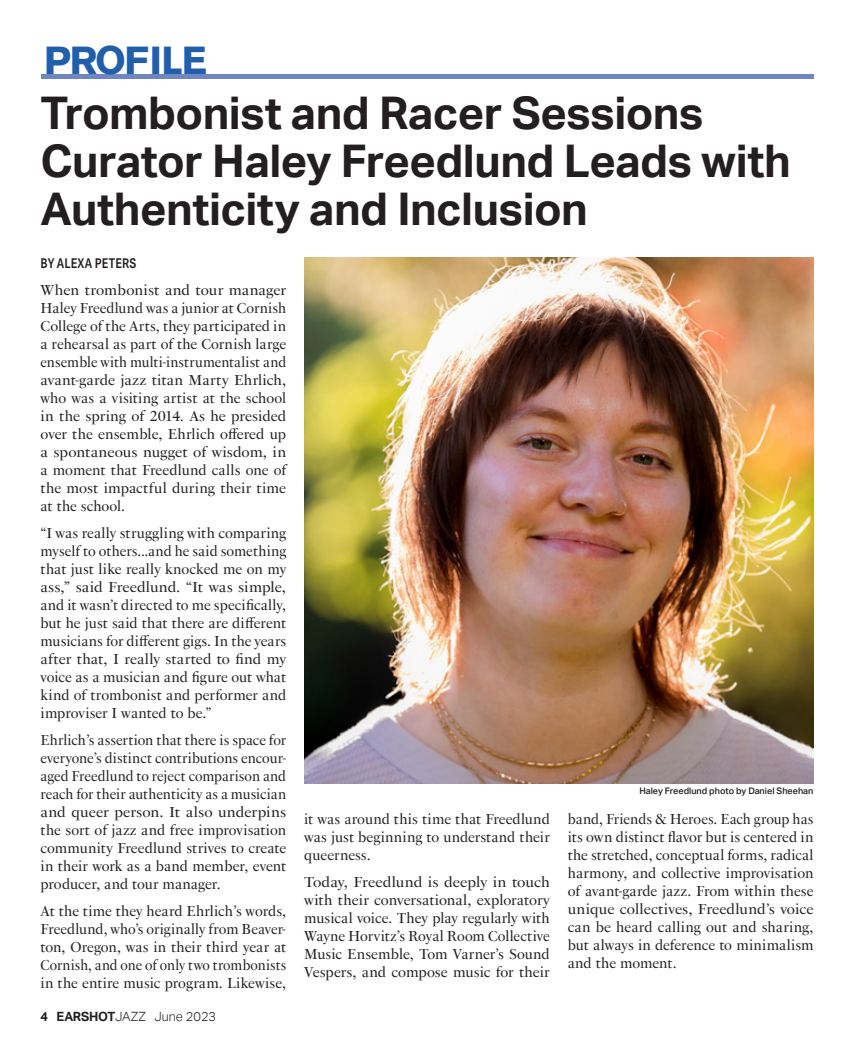
<style>
.page{position:relative;width:854px;height:1048px;background:#fff}
.page>*{position:absolute;margin:0;border:0;box-sizing:border-box;transform-origin:0 0}
.Article_Heads{font:700 45px/48px "Aktiv Grotesk";letter-spacing:-.01em;color:#231f20}
.t1{font:700 38.85px "Akzidenz Grotesk BE";letter-spacing:-.025em;color:#215fad}
.Body_Text{font:14.25px/18px "PS Fournier Std";letter-spacing:.005em;color:#231f20;text-align:justify}
.Body_Text-2{font:14.25px/18px "PS Fournier Std";letter-spacing:.005em;color:#231f20;text-align:justify;scale:1.05 1}
.Body_Text-3{font:14.25px/18px "PS Fournier Std";letter-spacing:.005em;color:#231f20;text-align:justify;scale:1.07 1}
.Article_Creds{font:500 13.5px "Aktiv Grotesk Cd";letter-spacing:.01em;color:#231f20}
.t2{font:300 12.75px "Aktiv Grotesk";color:#231f20}
.Captions{font:500 9px "Aktiv Grotesk";color:#231f20}
.s1{font-weight:700}
</style>
<div class="page">
<hr style="left:40px;top:74px;width:773px;height:4px;background:#6f86c3">
<img style="left:304px;top:257px;width:509px;height:526px">
<p class="t1" style="left:44px;top:38px;width:164px">PROFILE</p>
<p class="Article_Heads" style="left:40px;top:89px;width:751px">Trombonist and Racer Sessions<br>Curator Haley Freedlund Leads with<br>Authenticity and Inclusion</p>
<p class="Article_Creds" style="left:40px;top:255px;width:97px">BY ALEXA PETERS</p>
<p class="Body_Text-2" style="left:40px;top:280px;width:235px">When trombonist and tour manager Haley Freedlund was a junior at Cornish College of the Arts, they participated in a rehearsal as part of the Cornish large ensemble with multi-instrumentalist and avant-garde jazz titan Marty Ehrlich, who was a visiting artist at the school in the spring of 2014. As he presided over the ensemble, Ehrlich offered up a spontaneous nugget of wisdom, in a moment that Freedlund calls one of the most impactful during their time at the school.</p>
<p class="Body_Text" style="left:40px;top:524px;width:247px">“I was really struggling with comparing myself to others...and he said something that just like really knocked me on my ass,” said Freedlund. “It was simple, and it wasn’t directed to me specifically, but he just said that there are different musicians for different gigs. In the years after that, I really started to find my voice as a musician and figure out what kind of trombonist and performer and improviser I wanted to be.”</p>
<p class="Body_Text" style="left:40px;top:731px;width:247px">Ehrlich’s assertion that there is space for everyone’s distinct contributions encour&shy;aged Freedlund to reject comparison and reach for their authenticity as a musician and queer person. It also underpins the sort of jazz and free improvisation community Freedlund strives to create in their work as a band member, event producer, and tour manager.</p>
<p class="Body_Text" style="left:40px;top:902px;width:247px">At the time they heard Ehrlich’s words, Freedlund, who’s originally from Beaver&shy;ton, Oregon, was in their third year at Cornish, and one of only two trombonists in the entire music program. Likewise,</p>
<p class="t2" style="left:40px;top:1009px;width:177px"><span class="s1">4 EARSHOT</span>JAZZ June 2023</p>
<p class="Body_Text" style="left:304px;top:810px;width:247px">it was around this time that Freedlund was just beginning to understand their queerness.</p>
<p class="Body_Text-3" style="left:304px;top:873px;width:231px">Today, Freedlund is deeply in touch with their conversational, exploratory musical voice. They play regularly with Wayne Horvitz’s Royal Room Collective Music Ensemble, Tom Varner’s Sound Vespers, and compose music for their</p>
<p class="Captions" style="left:639px;top:786px;width:175px">Haley Freedlund photo by Daniel Sheehan</p>
<p class="Body_Text" style="left:567px;top:810px;width:247px">band, Friends &amp; Heroes. Each group has its own distinct flavor but is centered in the stretched, conceptual forms, radical harmony, and collective improvisation of avant-garde jazz. From within these unique collectives, Freedlund’s voice can be heard calling out and sharing, but always in deference to minimalism and the moment.</p>
</div>
